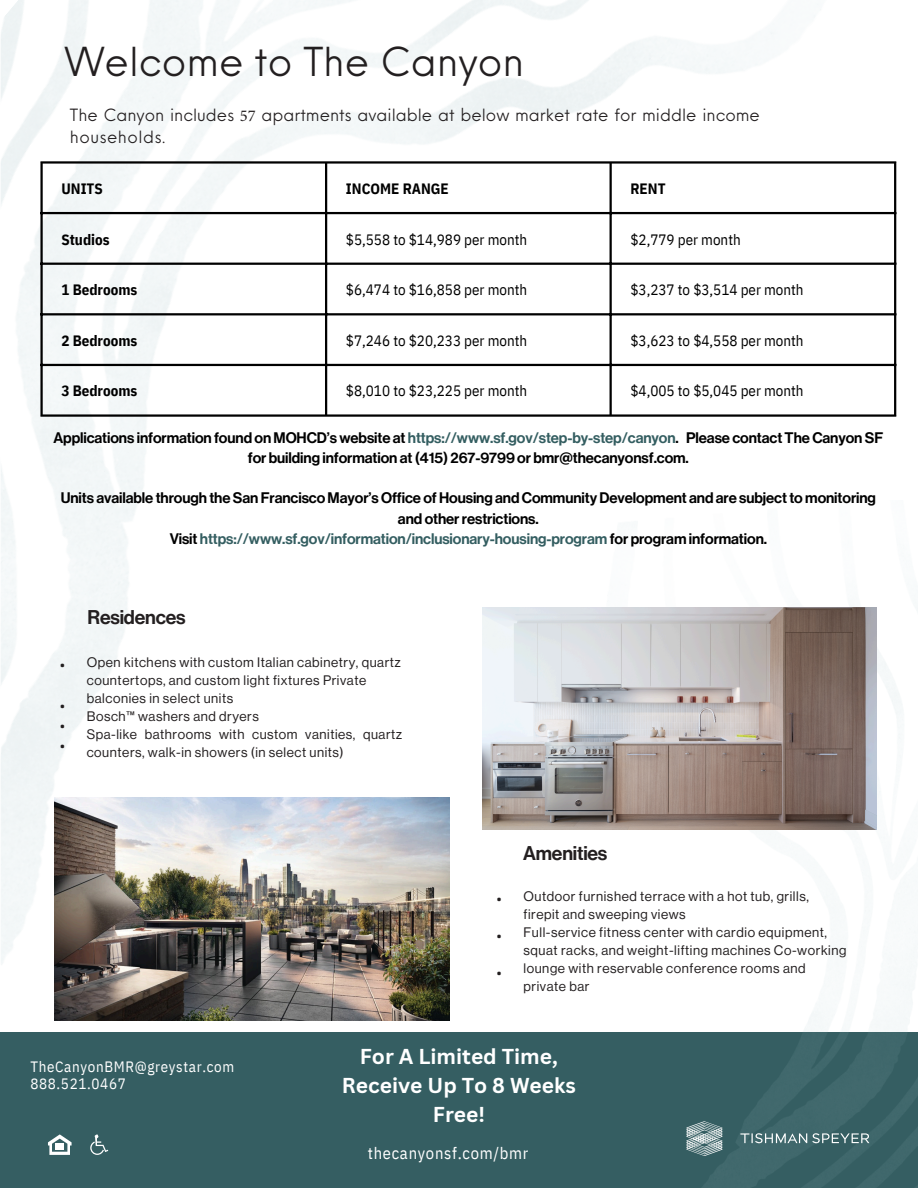
<style>
.page{position:relative;width:918px;height:1188px;background:#fff}
.page>*{position:absolute;margin:0;border:0;box-sizing:border-box;transform-origin:0 0}
.t1{font:39px "Neue Einstellung";color:#231f20}
.t2{font:700 21px/29.2px "Canva Sans";color:#fff;text-align:center}
.t3{font:19.5px "Neue Haas Display Mediu";letter-spacing:-.01em;color:#231f20}
.t4{font:16.5px/21.8px "Neue Einstellung";color:#231f20}
.t5{font:16.5px "IBM Plex Sans Cond";letter-spacing:.045em;color:#fff}
.t6{font:15px/20.2px "Neue Haas Display Mediu";letter-spacing:-.005em;color:#000;text-align:center}
.t7{font:15px "IBM Plex Sans Cond";color:#000}
.t8{font:700 15px "IBM Plex Sans Cond";color:#000}
.t9{font:15px/16.8px "IBM Plex Sans Cond";letter-spacing:.045em;color:#fff}
.t10{font:15px/20.2px "IBM Plex Sans Cond";color:#231f20;text-align:justify}
.t11{font:13.5px/18px "Neue Haas Display";letter-spacing:.04em;color:#231f20}
.s1{font-family:"Minion Pro"}
.s2{color:#345e61}
</style>
<div class="page">
<div style="left:0;top:1032px;width:918px;height:156px;background:#355e62"></div>
<img style="left:702px;top:608px;width:216px;height:580px">
<img style="left:1px;top:0;width:912px;height:971px">
<svg style="left:48px;top:1135px;width:24px;height:20px"></svg>
<svg style="left:90px;top:1135px;width:18px;height:20px"></svg>
<svg style="left:686px;top:1121px;width:36px;height:35px"></svg>
<svg style="left:740px;top:1133px;width:129px;height:10px"></svg>
<img style="left:54px;top:798px;width:395px;height:223px">
<img style="left:482px;top:608px;width:395px;height:221px">
<hr style="left:40px;top:164px;width:3px;height:250px;background:#000">
<hr style="left:325px;top:164px;width:2px;height:250px;background:#000">
<hr style="left:610px;top:164px;width:2px;height:250px;background:#000">
<hr style="left:894px;top:164px;width:2px;height:250px;background:#000">
<hr style="left:40px;top:161px;width:856px;height:3px;background:#000">
<hr style="left:40px;top:212px;width:856px;height:2px;background:#000">
<hr style="left:40px;top:263px;width:856px;height:2px;background:#000">
<hr style="left:40px;top:313px;width:856px;height:2px;background:#000">
<hr style="left:40px;top:364px;width:856px;height:2px;background:#000">
<hr style="left:40px;top:414px;width:856px;height:3px;background:#000">
<h3 class="t1" style="left:65px;top:27px;width:461px">Welcome to The Canyon</h3>
<h3 class="t4" style="left:70px;top:103px;width:692px">The Canyon includes <span class="s1">57</span> apartments available at below market rate for middle income households.</h3>
<h4 class="t8" style="left:61px;top:179px;width:43px">UNITS</h4>
<p class="t8" style="left:346px;top:179px;width:104px">INCOME RANGE</p>
<p class="t8" style="left:631px;top:179px;width:37px">RENT</p>
<p class="t8" style="left:61px;top:229px;width:50px">Studios</p>
<p class="t7" style="left:346px;top:229px;width:183px">$5,558 to $14,989 per month</p>
<p class="t7" style="left:631px;top:229px;width:112px">$2,779 per month</p>
<p class="t8" style="left:61px;top:280px;width:77px">1 Bedrooms</p>
<p class="t7" style="left:346px;top:280px;width:183px">$6,474 to $16,858 per month</p>
<p class="t7" style="left:631px;top:280px;width:175px">$3,237 to $3,514 per month</p>
<p class="t8" style="left:61px;top:330px;width:77px">2 Bedrooms</p>
<p class="t7" style="left:346px;top:330px;width:183px">$7,246 to $20,233 per month</p>
<p class="t7" style="left:631px;top:330px;width:175px">$3,623 to $4,558 per month</p>
<p class="t8" style="left:61px;top:381px;width:77px">3 Bedrooms</p>
<p class="t7" style="left:346px;top:381px;width:183px">$8,010 to $23,225 per month</p>
<p class="t7" style="left:631px;top:381px;width:175px">$4,005 to $5,045 per month</p>
<p class="t6" style="left:53px;top:428px;width:831px">Applications information found on MOHCD’s website at <span class="s2">https://www.sf.gov/step-by-step/canyon</span>. Please contact The Canyon SF for building information at (415) 267-9799 or bmr@thecanyonsf.com.</p>
<p class="t6" style="left:61px;top:489px;width:817px">Units available through the San Francisco Mayor’s Office of Housing and Community Development and are subject to monitoring and other restrictions.<br>Visit <span class="s2">https://www.sf.gov/information/inclusionary-housing-program</span> for program information.</p>
<p class="t10" style="left:60px;top:654px;width:7px">•</p>
<h2 class="t10" style="left:60px;top:695px;width:7px">• • •</h2>
<p class="t3" style="left:88px;top:608px;width:100px">Residences</p>
<p class="t11" style="left:87px;top:654px;width:316px">Open kitchens with custom Italian cabinetry, quartz countertops, and custom light fixtures Private balconies in select units</p>
<p class="t11" style="left:87px;top:708px;width:174px">Bosch™ washers and dryers</p>
<p class="t11" style="left:87px;top:726px;width:317px">Spa-like bathrooms with custom vanities, quartz counters, walk-in showers (in select units)</p>
<p class="t10" style="left:496px;top:888px;width:7px">•</p>
<p class="t10" style="left:496px;top:925px;width:7px">•</p>
<p class="t10" style="left:496px;top:963px;width:7px">•</p>
<p class="t3" style="left:523px;top:844px;width:86px">Amenities</p>
<p class="t11" style="left:523px;top:888px;width:287px">Outdoor furnished terrace with a hot tub, grills, firepit and sweeping views</p>
<h2 class="t11" style="left:523px;top:924px;width:324px">Full-service fitness center with cardio equipment, squat racks, and weight-lifting machines Co-working lounge with reservable conference rooms and private bar</h2>
<p class="t9" style="left:30px;top:1058px;width:205px">TheCanyonBMR@greystar.com<br>888.521.0467</p>
<p class="t2" style="left:342px;top:1041px;width:236px">For A Limited Time,<br>Receive Up To 8 Weeks<br>Free!</p>
<p class="t5" style="left:368px;top:1142px;width:162px">thecanyonsf.com/bmr</p>
</div>
